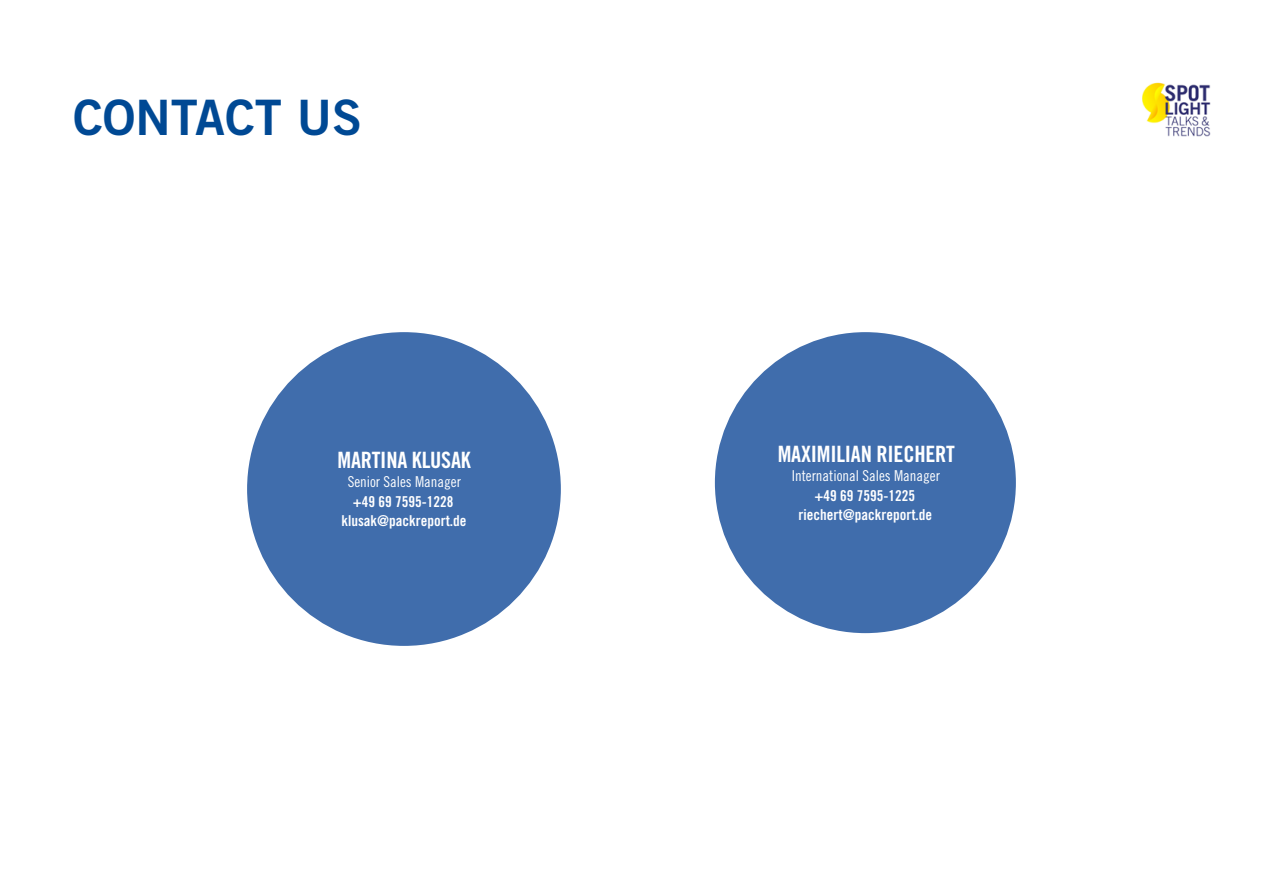
<style>
.page{position:relative;width:1263px;height:893px;background:#fff}
.page>*{position:absolute;margin:0;border:0;box-sizing:border-box;transform-origin:0 0}
.t1{font:48.9px "Trade Gothic LT Std Bd 2";color:#004994}
.t2{font:22.5px "Trade Gothic LT Std Bd Cn 20";letter-spacing:-.01em;color:#fff}
.t3{font:15px/19.5px "Trade Gothic LT Std Bd Cn 20";color:#fff;text-align:center}
.t4{font:15px "Trade Gothic LT Std Cn 18";color:#fff}
</style>
<div class="page">
<div style="left:715px;top:332px;width:301px;height:301px;background:#406dac;border-radius:50%"></div>
<div style="left:247px;top:332px;width:314px;height:314px;background:#406dac;border-radius:50%"></div>
<img style="left:1142px;top:82px;width:69px;height:55px">
<h1 class="t1" style="left:73px;top:87px;width:290px">CONTACT US</h1>
<h2 class="t2" style="left:337px;top:446px;width:135px">MARTINA KLUSAK</h2>
<p class="t4" style="left:348px;top:473px;width:115px">Senior Sales Manager</p>
<p class="t3" style="left:341px;top:492px;width:127px">+49 69 7595-1228 klusak@packreport.de</p>
<h2 class="t2" style="left:778px;top:440px;width:179px">MAXIMILIAN RIECHERT</h2>
<p class="t4" style="left:792px;top:467px;width:150px">International Sales Manager</p>
<p class="t3" style="left:799px;top:485px;width:135px">+49 69 7595-1225 riechert@packreport.de</p>
</div>
